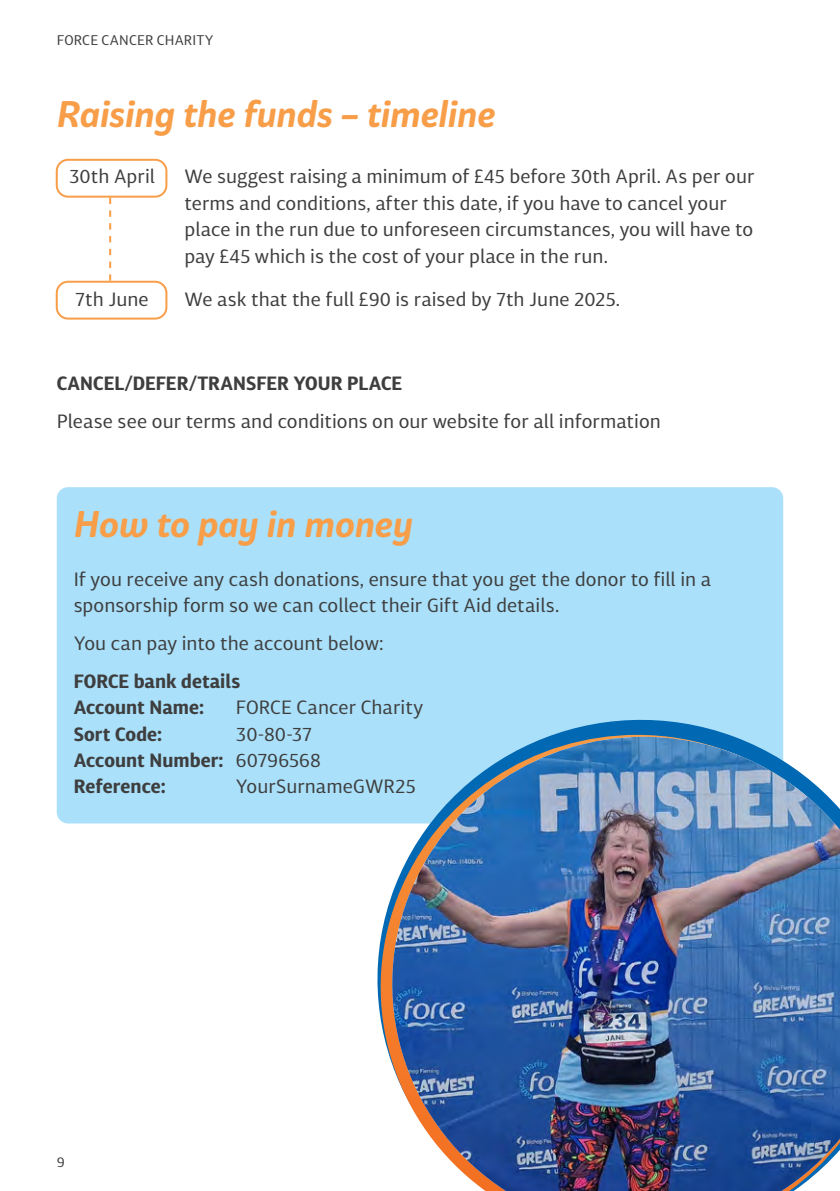
<style>
.page{position:relative;width:840px;height:1191px;background:#fff}
.page>*{position:absolute;margin:0;border:0;box-sizing:border-box;transform-origin:0 0}
.t1{font:italic 700 36px "Graviola Soft";letter-spacing:-.005em;color:#f89d48}
.t2{font:19.2px/26.4px "Diaria Sans Pro";color:#3e3e3f}
.t3{font:700 19.2px "Diaria Sans Pro";color:#3e3e3f}
.t4{font:14px "Diaria Sans Pro";letter-spacing:.01em;color:#3e3e3f}
.s1{font-weight:400}
</style>
<div class="page">
<div style="left:57px;top:487px;width:725px;height:336px;background:#aae0f9;border-radius:11px"></div>
<div style="left:56px;top:159px;width:111px;height:39px;border:2px solid #f89d48;border-radius:11px"></div>
<div style="left:56px;top:281px;width:111px;height:38px;border:2px solid #f89d48;border-radius:11px"></div>
<svg style="left:109px;top:198px;width:2px;height:83px"></svg>
<svg style="left:359px;top:704px;width:425px;height:120px"></svg>
<img style="left:366px;top:737px;width:473px;height:454px">
<p class="t4" style="left:57px;top:31px;width:158px">FORCE CANCER CHARITY</p>
<p class="t1" style="left:57px;top:91px;width:440px">Raising the funds – timeline</p>
<p class="t2" style="left:69px;top:163px;width:87px">30th April</p>
<p class="t2" style="left:184px;top:163px;width:571px">We suggest raising a minimum of £45 before 30th April. As per our terms and conditions, after this date, if you have to cancel your place in the run due to unforeseen circumstances, you will have to pay £45 which is the cost of your place in the run.</p>
<p class="t2" style="left:75px;top:285px;width:75px">7th June</p>
<p class="t2" style="left:184px;top:285px;width:437px">We ask that the full £90 is raised by 7th June 2025.</p>
<p class="t3" style="left:57px;top:371px;width:347px">CANCEL/DEFER/TRANSFER YOUR PLACE</p>
<p class="t2" style="left:57px;top:407px;width:605px">Please see our terms and conditions on our website for all information</p>
<p class="t1" style="left:74px;top:501px;width:340px">How to pay in money</p>
<p class="t2" style="left:74px;top:565px;width:638px">If you receive any cash donations, ensure that you get the donor to fill in a sponsorship form so we can collect their Gift Aid details.</p>
<p class="t2" style="left:74px;top:630px;width:311px">You can pay into the account below:</p>
<p class="t3" style="left:74px;top:668px;width:168px">FORCE bank details</p>
<p class="t3" style="left:74px;top:695px;width:132px">Account Name:</p>
<p class="t2" style="left:236px;top:694px;width:189px">FORCE Cancer Charity</p>
<p class="t3" style="left:74px;top:721px;width:90px">Sort Code:</p>
<p class="t2" style="left:236px;top:720px;width:77px">30-80-37</p>
<p class="t3" style="left:74px;top:748px;width:249px">Account Number: <span class="s1">60796568</span></p>
<p class="t3" style="left:74px;top:774px;width:93px">Reference:</p>
<p class="t2" style="left:236px;top:773px;width:181px">YourSurnameGWR25</p>
<p class="t4" style="left:57px;top:1152px;width:9px">9</p>
</div>
